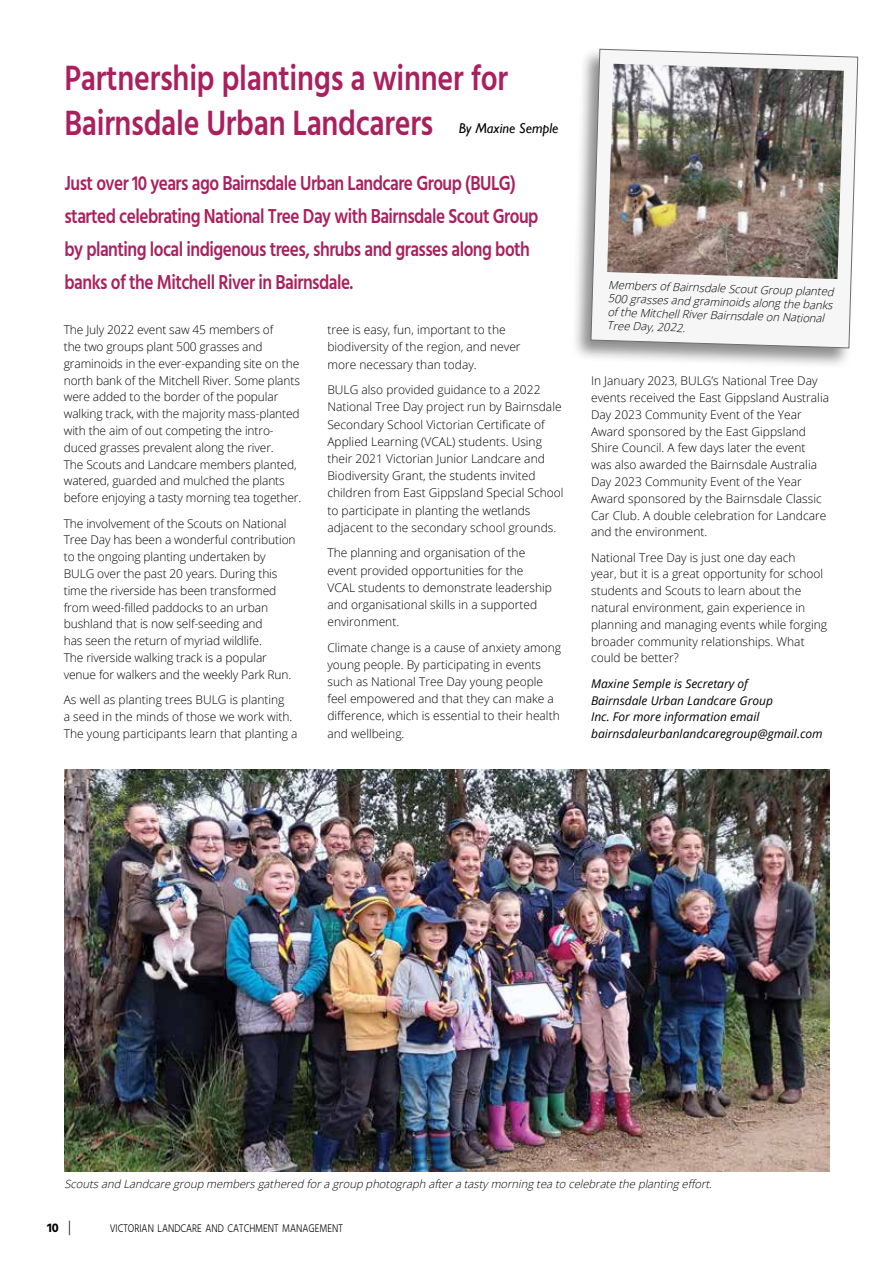
<style>
.page{position:relative;width:893px;height:1263px;background:#fff}
.page>*{position:absolute;margin:0;border:0;box-sizing:border-box;transform-origin:0 0}
.t1{font:600 36px/45px "Hind";letter-spacing:-.01em;color:#a9205e;scale:.83 1}
.t2{font:600 20.7px/33px "Hind";letter-spacing:-.03em;color:#a9205e;scale:.83 1}
.t3{font:300 16.2px "Hind";color:#000;scale:.83 1}
.t4{font:italic 14.25px "Gill Sans";color:#000}
.t5{font:700 12.75px "Hind";color:#000}
.t6{font:300 12px/16.8px "Open Sans";color:#000}
.t7{font:italic 12px/16.8px "Open Sans";color:#000}
.t8{font:300 11.4px "Hind";color:#000;scale:.83 1}
.t9{font:italic 300 11.25px/13.6px "Open Sans";color:#000}
</style>
<div class="page">
<img style="left:64px;top:769px;width:765px;height:402px">
<div style="left:571px;top:47px;width:290px;height:322px;background:#000;opacity:.45"></div>
<svg style="left:591px;top:49px;width:267px;height:299px"></svg>
<img style="left:607px;top:64px;width:237px;height:215px">
<h1 class="t1" style="left:64px;top:57px;width:536px">Partnership plantings a winner for<br>Bairnsdale Urban Landcarers</h1>
<p class="t4" style="left:459px;top:120px;width:101px">By Maxine Semple</p>
<p class="t2" style="left:64px;top:168px;width:573px">Just over 10 years ago Bairnsdale Urban Landcare Group (BULG) started celebrating National Tree Day with Bairnsdale Scout Group by planting local indigenous trees, shrubs and grasses along both banks of the Mitchell River in Bairnsdale.</p>
<p class="t6" style="left:64px;top:321px;width:239px">The July 2022 event saw 45 members of<br>the two groups plant 500 grasses and graminoids in the ever-expanding site on the north bank of the Mitchell River. Some plants were added to the border of the popular walking track, with the majority mass-planted with the aim of out competing the intro&shy;duced grasses prevalent along the river.<br>The Scouts and Landcare members planted, watered, guarded and mulched the plants before enjoying a tasty morning tea together.</p>
<p class="t6" style="left:64px;top:514px;width:233px">The involvement of the Scouts on National Tree Day has been a wonderful contribution to the ongoing planting undertaken by BULG over the past 20 years. During this time the riverside has been transformed from weed-filled paddocks to an urban bushland that is now self-seeding and<br>has seen the return of myriad wildlife.<br>The riverside walking track is a popular venue for walkers and the weekly Park Run.</p>
<p class="t6" style="left:64px;top:691px;width:235px">As well as planting trees BULG is planting<br>a seed in the minds of those we work with.<br>The young participants learn that planting a</p>
<p class="t6" style="left:327px;top:321px;width:195px">tree is easy, fun, important to the biodiversity of the region, and never more necessary than today.</p>
<p class="t6" style="left:327px;top:381px;width:238px">BULG also provided guidance to a 2022<br>National Tree Day project run by Bairnsdale Secondary School Victorian Certificate of Applied Learning (VCAL) students. Using their 2021 Victorian Junior Landcare and Biodiversity Grant, the students invited children from East Gippsland Special School to participate in planting the wetlands adjacent to the secondary school grounds.</p>
<p class="t6" style="left:327px;top:544px;width:226px">The planning and organisation of the event provided opportunities for the VCAL students to demonstrate leadership and organisational skills in a supported environment.</p>
<p class="t6" style="left:327px;top:638px;width:235px">Climate change is a cause of anxiety among young people. By participating in events such as National Tree Day young people feel empowered and that they can make a difference, which is essential to their health and wellbeing.</p>
<p class="t9" style="left:609px;top:277px;width:227px;rotate:2deg">Members of Bairnsdale Scout Group planted 500 grasses and graminoids along the banks of the Mitchell River Bairnsdale on National Tree Day, 2022.</p>
<p class="t6" style="left:591px;top:372px;width:240px">In January 2023, BULG’s National Tree Day events received the East Gippsland Australia Day 2023 Community Event of the Year Award sponsored by the East Gippsland Shire Council. A few days later the event was also awarded the Bairnsdale Australia Day 2023 Community Event of the Year Award sponsored by the Bairnsdale Classic Car Club. A double celebration for Landcare and the environment.</p>
<p class="t6" style="left:591px;top:548px;width:238px">National Tree Day is just one day each<br>year, but it is a great opportunity for school students and Scouts to learn about the natural environment, gain experience in planning and managing events while forging broader community relationships. What could be better?</p>
<p class="t7" style="left:591px;top:675px;width:233px">Maxine Semple is Secretary of<br>Bairnsdale Urban Landcare Group<br>Inc. For more information email bairnsdaleurbanlandcaregroup@gmail.com</p>
<p class="t9" style="left:64px;top:1177px;width:652px">Scoutsand Landcare group membersgathered fora group photograph aftera tasty morning tea to celebrate the planting effort.</p>
<h3 class="t3" style="left:68px;top:1216px;width:5px">|</h3>
<p class="t5" style="left:47px;top:1220px;width:13px">10</p>
<p class="t8" style="left:110px;top:1221px;width:282px">VICTORIAN LANDCARE AND CATCHMENT MANAGEMENT</p>
</div>
